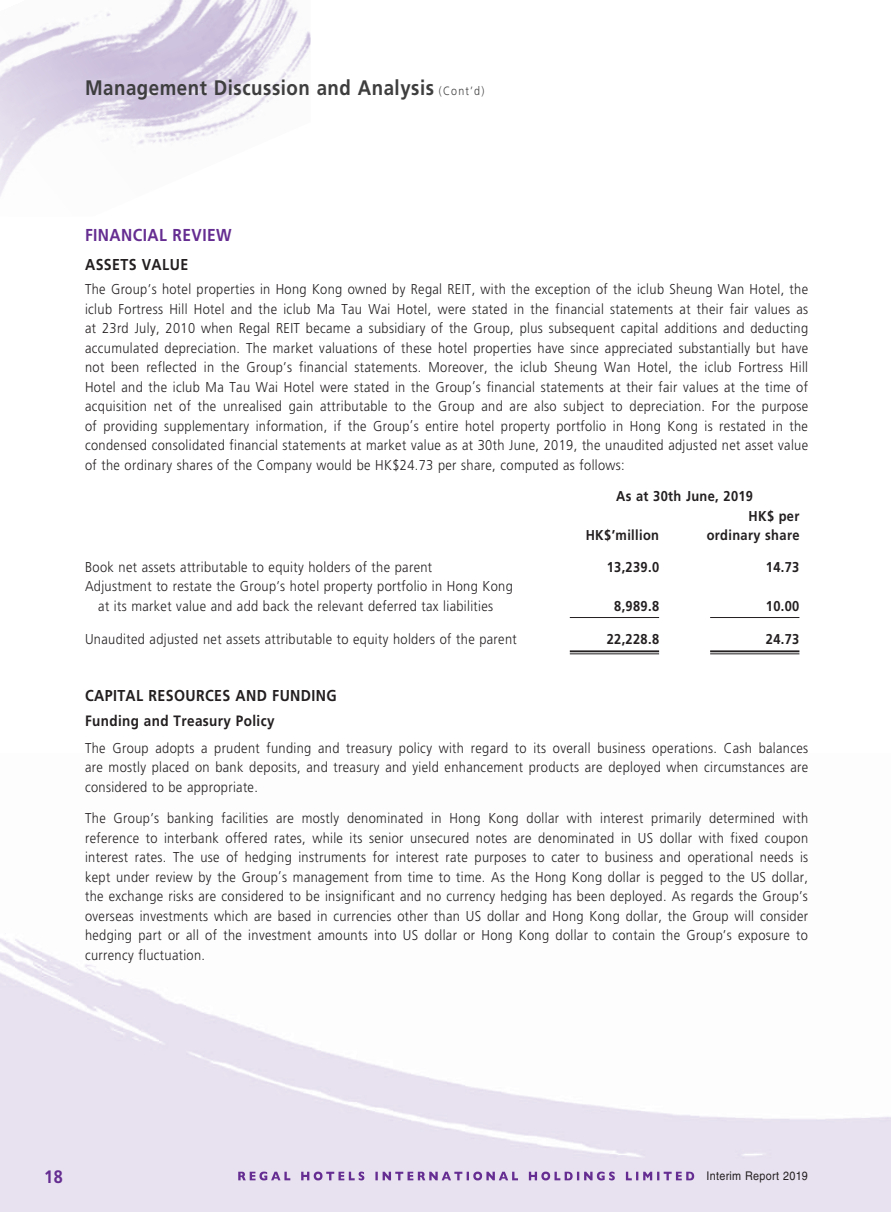
<style>
.page{position:relative;width:893px;height:1212px;background:#fff}
.page>*{position:absolute;margin:0;border:0;box-sizing:border-box;transform-origin:0 0}
.t1{font:700 21px "Frutiger LT Std";letter-spacing:.03em;color:#3e3e3f;scale:.89 1}
.t2{font:700 18px "Frutiger LT Std";color:#652d91;scale:.9 1}
._3__標題{font:700 17.25px "Frutiger LT Std";letter-spacing:.03em;color:#652d91;scale:.9 1}
._4__副標題{font:700 15.75px "Frutiger LT Std";letter-spacing:.03em;color:#231f20;scale:.9 1}
._5__副副標題{font:700 15px "Frutiger LT Std";letter-spacing:.03em;color:#231f20;scale:.9 1}
._1__內文{font:300 14.25px/19.5px "Frutiger LT Std";letter-spacing:.03em;color:#231f20;text-align:justify;scale:.9 1}
._1__內文-2{font:700 14.25px "Frutiger LT Std";letter-spacing:.03em;color:#231f20;scale:.9 1}
.t3{font:12px "Helvetica LT Std";letter-spacing:.03em;color:#231f20;scale:.9 1}
.s1{font-weight:300;font-size:12px}
</style>
<div class="page">
<img style="left:0;top:0;width:311px;height:196px">
<svg style="left:238px;top:1171px;width:456px;height:9px;background:#b9a2ce"></svg>
<hr style="left:570px;top:617px;width:89px;height:1px;background:#231f20">
<hr style="left:710px;top:617px;width:89px;height:1px;background:#231f20">
<hr style="left:570px;top:650px;width:89px;height:2px;background:#231f20">
<hr style="left:570px;top:653px;width:89px;height:1px;background:#231f20">
<hr style="left:710px;top:650px;width:89px;height:2px;background:#231f20">
<hr style="left:710px;top:653px;width:89px;height:1px;background:#231f20">
<h1 class="t1" style="left:85px;top:76px;width:450px">Management Discussion and Analysis <span class="s1">(Cont’d)</span></h1>
<p class="_3__標題" style="left:85px;top:225px;width:164px">FINANCIAL REVIEW</p>
<p class="_4__副標題" style="left:85px;top:255px;width:116px">ASSETS VALUE</p>
<p class="_1__內文" style="left:85px;top:280px;width:805px">The Group’s hotel properties in Hong Kong owned by Regal REIT, with the exception of the iclub Sheung Wan Hotel, the iclub Fortress Hill Hotel and the iclub Ma Tau Wai Hotel, were stated in the financial statements at their fair values as at 23rd July, 2010 when Regal REIT became a subsidiary of the Group, plus subsequent capital additions and deducting accumulated depreciation. The market valuations of these hotel properties have since appreciated substantially but have not been reflected in the Group’s financial statements. Moreover, the iclub Sheung Wan Hotel, the iclub Fortress Hill Hotel and the iclub Ma Tau Wai Hotel were stated in the Group’s financial statements at their fair values at the time of acquisition net of the unrealised gain attributable to the Group and are also subject to depreciation. For the purpose of providing supplementary information, if the Group’s entire hotel property portfolio in Hong Kong is restated in the condensed consolidated financial statements at market value as at 30th June, 2019, the unaudited adjusted net asset value of the ordinary shares of the Company would be HK$24.73 per share, computed as follows:</p>
<p class="_1__內文-2" style="left:616px;top:488px;width:154px">As at 30th June, 2019</p>
<p class="_1__內文-2" style="left:586px;top:527px;width:83px">HK$’million</p>
<p class="_1__內文-2" style="left:748px;top:507px;width:58px">HK$ per</p>
<p class="_1__內文-2" style="left:707px;top:527px;width:104px">ordinary share</p>
<p class="_1__內文" style="left:85px;top:557px;width:387px">Book net assets attributable to equity holders of the parent</p>
<p class="_1__內文-2" style="left:607px;top:558px;width:60px">13,239.0</p>
<p class="_1__內文-2" style="left:766px;top:558px;width:39px">14.73</p>
<p class="_1__內文" style="left:85px;top:577px;width:477px">Adjustment to restate the Group’s hotel property portfolio in Hong Kong</p>
<p class="_1__內文" style="left:98px;top:596px;width:440px">at its market value and add back the relevant deferred tax liabilities</p>
<p class="_1__內文-2" style="left:614px;top:597px;width:51px">8,989.8</p>
<p class="_1__內文-2" style="left:766px;top:597px;width:39px">10.00</p>
<p class="_1__內文" style="left:85px;top:630px;width:481px">Unaudited adjusted net assets attributable to equity holders of the parent</p>
<p class="_1__內文-2" style="left:607px;top:631px;width:60px">22,228.8</p>
<p class="_1__內文-2" style="left:766px;top:631px;width:39px">24.73</p>
<p class="_4__副標題" style="left:85px;top:686px;width:281px">CAPITAL RESOURCES AND FUNDING</p>
<p class="_5__副副標題" style="left:85px;top:712px;width:212px">Funding and Treasury Policy</p>
<p class="_1__內文" style="left:85px;top:738px;width:805px">The Group adopts a prudent funding and treasury policy with regard to its overall business operations. Cash balances are mostly placed on bank deposits, and treasury and yield enhancement products are deployed when circumstances are considered to be appropriate.</p>
<p class="_1__內文" style="left:85px;top:809px;width:805px">The Group’s banking facilities are mostly denominated in Hong Kong dollar with interest primarily determined with reference to interbank offered rates, while its senior unsecured notes are denominated in US dollar with fixed coupon interest rates. The use of hedging instruments for interest rate purposes to cater to business and operational needs is kept under review by the Group’s management from time to time. As the Hong Kong dollar is pegged to the US dollar, the exchange risks are considered to be insignificant and no currency hedging has been deployed. As regards the Group’s overseas investments which are based in currencies other than US dollar and Hong Kong dollar, the Group will consider hedging part or all of the investment amounts into US dollar or Hong Kong dollar to contain the Group’s exposure to currency fluctuation.</p>
<p class="t2" style="left:44px;top:1165px;width:22px">18</p>
<p class="t3" style="left:706px;top:1169px;width:114px">Interim Report 2019</p>
</div>
